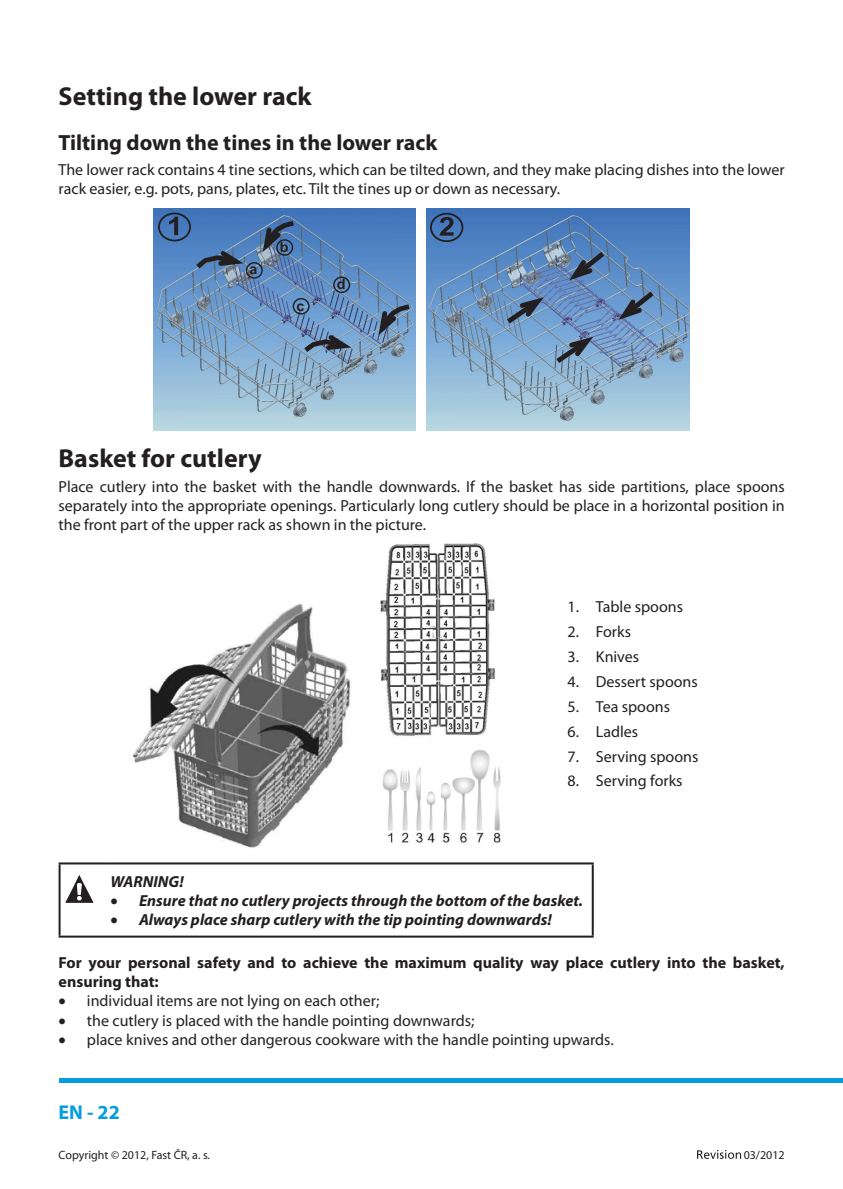
<style>
.page{position:relative;width:843px;height:1189px;background:#fff}
.page>*{position:absolute;margin:0;border:0;box-sizing:border-box;transform-origin:0 0}
.t1{font:700 26px "Myriad Pro";color:#231f20}
.t2{font:700 22px "Myriad Pro";color:#231f20}
.t3{font:700 20px "Myriad Pro";color:#069ddc}
.t4{font:16px/19.2px "Myriad Pro";color:#231f20}
.t5{font:italic 700 16px "Myriad Pro";color:#231f20}
.t6{font:700 16px/19.2px "Myriad Pro";color:#231f20}
.t7{font:700 14.4px "Arial";color:#231f20}
.t8{font:12px "Myriad Pro";color:#231f20}
</style>
<div class="page">
<hr style="left:59px;top:1078px;width:783px;height:3px;background:#069ddc">
<svg style="left:697px;top:1150px;width:44px;height:8px"></svg>
<img style="left:426px;top:209px;width:263px;height:221px">
<img style="left:154px;top:209px;width:261px;height:221px">
<svg style="left:259px;top:217px;width:40px;height:41px;background:#4f6f99"></svg>
<svg style="left:191px;top:247px;width:59px;height:26px;background:#50729c"></svg>
<svg style="left:375px;top:301px;width:40px;height:40px;background:#6483a4"></svg>
<svg style="left:299px;top:331px;width:59px;height:26px;background:#6785a5"></svg>
<div style="left:246px;top:262px;width:17px;height:16px;border:1px solid #231f20;border-radius:50%"></div>
<div style="left:276px;top:239px;width:17px;height:17px;border:1px solid #231f20;border-radius:50%"></div>
<div style="left:292px;top:298px;width:17px;height:16px;border:1px solid #231f20;border-radius:50%"></div>
<div style="left:333px;top:276px;width:17px;height:17px;border:1px solid #231f20;border-radius:50%"></div>
<svg style="left:501px;top:247px;width:157px;height:120px;background:#6b8fba"></svg>
<svg style="left:169px;top:216px;width:9px;height:19px"></svg>
<div style="left:158px;top:212px;width:33px;height:29px;border:2px solid #231f20;border-radius:50%"></div>
<svg style="left:439px;top:217px;width:14px;height:18px"></svg>
<div style="left:430px;top:213px;width:33px;height:29px;border:2px solid #231f20;border-radius:50%"></div>
<img style="left:132px;top:604px;width:219px;height:244px">
<img style="left:380px;top:543px;width:121px;height:300px">
<hr style="left:59px;top:864px;width:2px;height:71px;background:#231f20">
<hr style="left:59px;top:862px;width:46px;height:2px;background:#231f20">
<hr style="left:59px;top:935px;width:46px;height:2px;background:#231f20">
<hr style="left:591px;top:864px;width:2px;height:71px;background:#231f20">
<hr style="left:105px;top:862px;width:488px;height:2px;background:#231f20">
<hr style="left:105px;top:935px;width:488px;height:2px;background:#231f20">
<svg style="left:65px;top:875px;width:28px;height:27px"></svg>
<h1 class="t1" style="left:59px;top:86px;width:254px">Setting the lower rack</h1>
<h2 class="t2" style="left:59px;top:134px;width:380px">Tilting down the tines in the lower rack</h2>
<p class="t4" style="left:59px;top:161px;width:727px">The lower rack contains 4 tine sections, which can be tilted down, and they make placing dishes into the lower rack easier, e.g. pots, pans, plates, etc. Tilt the tines up or down as necessary.</p>
<p class="t7" style="left:249px;top:261px;width:9px">a</p>
<p class="t7" style="left:280px;top:238px;width:10px">b</p>
<p class="t7" style="left:296px;top:297px;width:9px">c</p>
<p class="t7" style="left:337px;top:276px;width:10px">d</p>
<h1 class="t1" style="left:59px;top:448px;width:205px">Basket for cutlery</h1>
<p class="t4" style="left:59px;top:478px;width:727px;text-align:justify">Place cutlery into the basket with the handle downwards. If the basket has side partitions, place spoons separately into the appropriate openings. Particularly long cutlery should be place in a horizontal position in the front part of the upper rack as shown in the picture.</p>
<p class="t4" style="left:567px;top:598px;width:117px">1. Table spoons</p>
<p class="t4" style="left:567px;top:623px;width:65px">2. Forks</p>
<p class="t4" style="left:567px;top:648px;width:73px">3. Knives</p>
<p class="t4" style="left:567px;top:673px;width:132px">4. Dessert spoons</p>
<p class="t4" style="left:567px;top:697px;width:104px">5. Tea spoons</p>
<p class="t4" style="left:567px;top:722px;width:72px">6. Ladles</p>
<p class="t4" style="left:567px;top:747px;width:132px">7. Serving spoons</p>
<p class="t4" style="left:567px;top:772px;width:117px">8. Serving forks</p>
<p class="t5" style="left:111px;top:875px;width:74px">WARNING!</p>
<p class="t5" style="left:111px;top:894px;width:474px">• Ensure that no cutlery projects through the bottom of the basket.</p>
<p class="t5" style="left:111px;top:913px;width:442px">• Always place sharp cutlery with the tip pointing downwards!</p>
<p class="t6" style="left:59px;top:954px;width:727px">For your personal safety and to achieve the maximum quality way place cutlery into the basket, ensuring that:</p>
<p class="t4" style="left:59px;top:992px;width:322px">• individual items are not lying on each other;</p>
<p class="t4" style="left:59px;top:1011px;width:417px">• the cutlery is placed with the handle pointing downwards;</p>
<p class="t4" style="left:59px;top:1030px;width:556px">• place knives and other dangerous cookware with the handle pointing upwards.</p>
<p class="t3" style="left:59px;top:1104px;width:63px">EN - 22</p>
<p class="t8" style="left:59px;top:1149px;width:153px">Copyright © 2012, Fast ČR, a. s.</p>
<p class="t8" style="left:743px;top:1149px;width:43px">03/2012</p>
</div>
